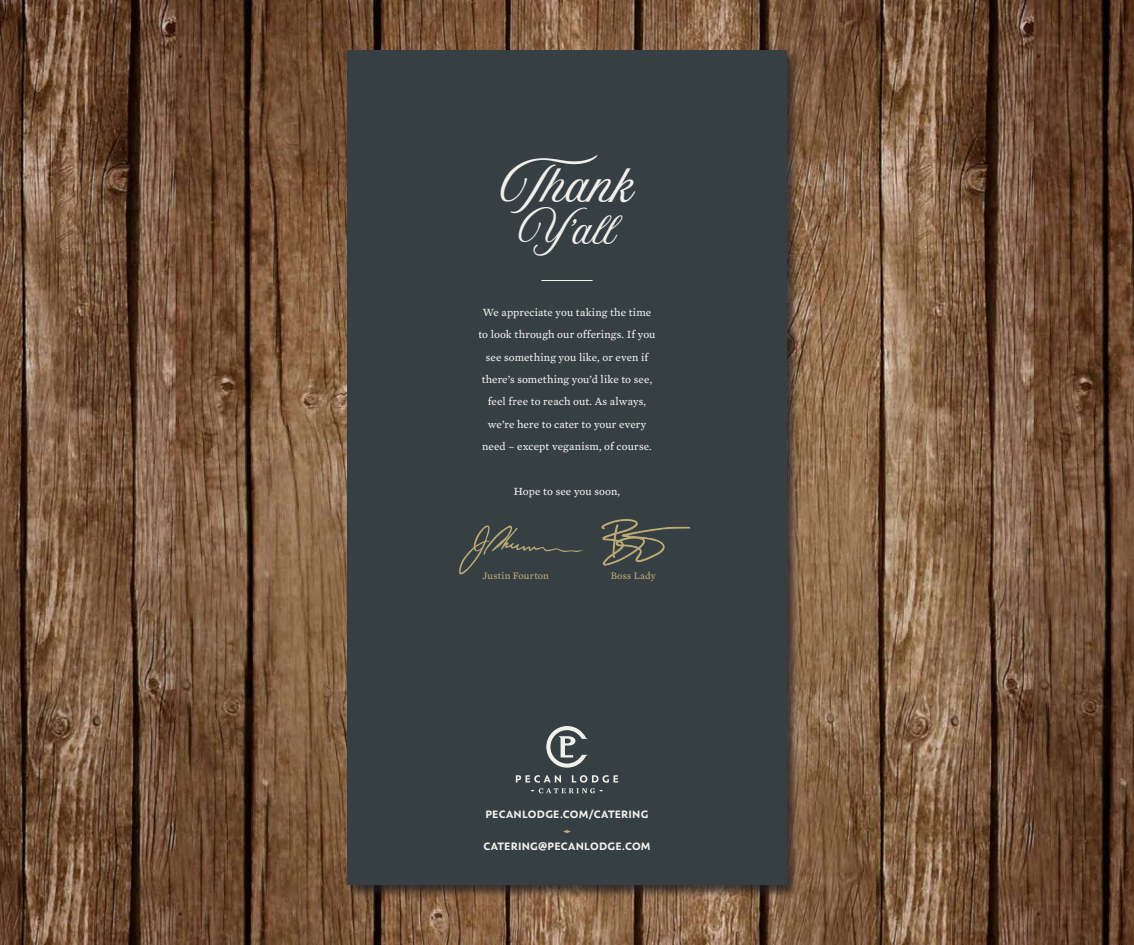
<style>
.page{position:relative;width:1134px;height:945px;background:#fff}
.page>*{position:absolute;margin:0;border:0;box-sizing:border-box;transform-origin:0 0}
.t1{font:44.89px "Aurora";color:#f2f0eb}
.t2{font:37.62px "Aurora";color:#f2f0eb}
.t3{font:11.2px/22.4px "Mercury Text G3";letter-spacing:.01em;color:#f2f0eb;text-align:center}
.t4{font:700 11.2px "Assemblage Sans";letter-spacing:.02em;color:#f2f0eb}
.t5{font:10.15px "Mercury Text G3";letter-spacing:.015em;color:#bdaa73}
</style>
<div class="page">
<img style="left:0;top:0;width:1134px;height:945px">
<div style="left:347px;top:50px;width:453px;height:848px;background:#231f20;opacity:.75"></div>
<div style="left:347px;top:50px;width:440px;height:835px;background:#353f44"></div>
<hr style="left:541px;top:280px;width:52px;height:1px;background:#f2f0eb">
<svg style="left:602px;top:519px;width:88px;height:46px"></svg>
<svg style="left:459px;top:526px;width:123px;height:48px"></svg>
<svg style="left:546px;top:726px;width:41px;height:42px"></svg>
<svg style="left:516px;top:775px;width:102px;height:18px"></svg>
<svg style="left:563px;top:830px;width:8px;height:3px"></svg>
<h1 class="t1" style="left:501px;top:161px;width:134px">Thank</h1>
<h2 class="t2" style="left:519px;top:209px;width:98px">Y'all</h2>
<p class="t3" style="left:478px;top:301px;width:179px">We appreciate you taking the time to look through our offerings. If you see something you like, or even if there’s something you’d like to see, feel free to reach out. As always, we’re here to cater to your every need – except veganism, of course.</p>
<p class="t3" style="left:514px;top:480px;width:108px">Hope to see you soon,</p>
<p class="t5" style="left:483px;top:570px;width:68px">Justin Fourton</p>
<p class="t5" style="left:611px;top:570px;width:47px">Boss Lady</p>
<p class="t4" style="left:486px;top:807px;width:164px">PECANLODGE.COM/CATERING</p>
<p class="t4" style="left:483px;top:840px;width:169px">CATERING@PECANLODGE.COM</p>
</div>
